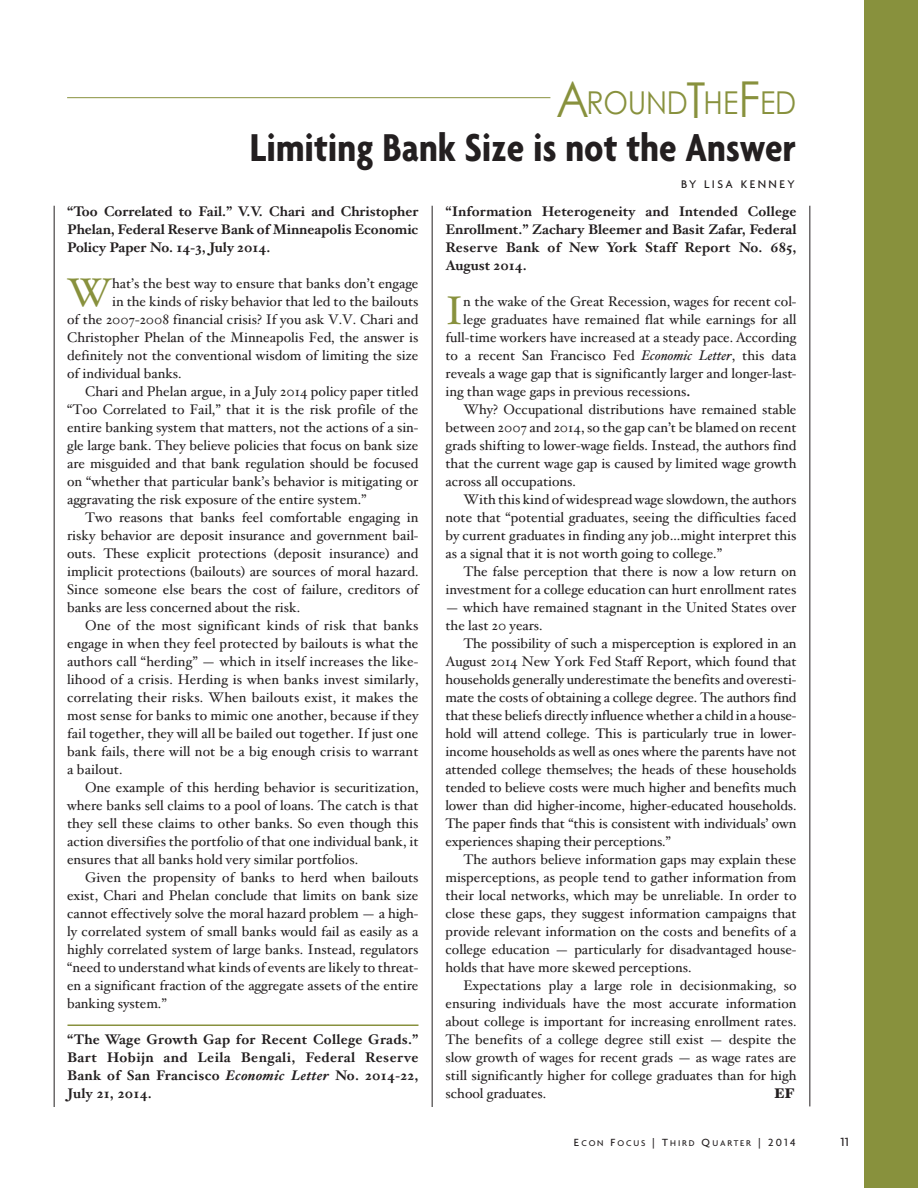
<style>
.page{position:relative;width:918px;height:1188px;background:#fff}
.page>*{position:absolute;margin:0;border:0;box-sizing:border-box;transform-origin:0 0}
.t1{font:700 condensed 42px "Agenda";color:#231f20}
.Body_Copy{font:40.05px "Hoefler Text";color:#88913d}
.t2{font:31.5px "Century Gothic";letter-spacing:-.01em;color:#88913d;scale:.9 1}
.Body_Copy_w_indent{font:13.95px/18px "Hoefler Text";color:#231f20;text-align:justify}
.Body_Copy-2{font:13.95px "Hoefler Text";color:#231f20}
.Body_Copy-3{font:700 13.95px/18px "Hoefler Text";color:#231f20;text-align:justify}
.Body_Copy_w_indent-2{font:900 13.95px "Hoefler Text";color:#231f20}
.t3{font:500 12.75px "Agenda";color:#231f20}
.t4{font:500 12px "Agenda";letter-spacing:.2em;color:#231f20}
.t5{font:500 9px "Agenda";letter-spacing:.2em;color:#231f20}
.s1{font-size:49.5px}
.s2{font-style:italic}
.s3{font-weight:700}
.s4{font-size:11.25px}
</style>
<div class="page">
<hr style="left:54px;top:206px;width:1px;height:901px;background:#231f20">
<hr style="left:432px;top:206px;width:1px;height:901px;background:#231f20">
<hr style="left:809px;top:206px;width:1px;height:900px;background:#231f20">
<div style="left:864px;top:0;width:54px;height:1188px;background:#88913d"></div>
<hr style="left:67px;top:97px;width:483px;height:1px;background:#88913d">
<hr style="left:68px;top:1025px;width:350px;height:1px;background:#88913d">
<p class="t2" style="left:556px;top:83px;width:268px"><span class="s1">A</span>ROUND<span class="s1">T</span>HE<span class="s1">F</span>ED</p>
<p class="t1" style="left:250px;top:123px;width:548px">Limiting Bank Size is not the Answer</p>
<p class="Body_Copy-3" style="left:67px;top:203px;width:353px">“Too Correlated to Fail.” V.V. Chari and Christopher Phelan, Federal Reserve Bank of Minneapolis Economic Policy Paper No. 14-3, July 2014.</p>
<p class="Body_Copy" style="left:67px;top:269px;width:47px">W</p>
<p class="Body_Copy-2" style="left:112px;top:275px;width:308px">hat’s the best way to ensure that banks don’t engage</p>
<p class="Body_Copy-2" style="left:112px;top:293px;width:308px">in the kinds of risky behavior that led to the bailouts</p>
<p class="Body_Copy-2" style="left:67px;top:311px;width:353px">of the 2007-2008 financial crisis? If you ask V.V. Chari and</p>
<p class="Body_Copy-2" style="left:67px;top:329px;width:353px">Christopher Phelan of the Minneapolis Fed, the answer is</p>
<p class="Body_Copy-2" style="left:67px;top:347px;width:353px">definitely not the conventional wisdom of limiting the size</p>
<p class="Body_Copy-2" style="left:67px;top:365px;width:116px">of individual banks.</p>
<p class="Body_Copy_w_indent" style="left:67px;top:383px;width:353px;text-indent:18px">Chari and Phelan argue, in a July 2014 policy paper titled “Too Correlated to Fail,” that it is the risk profile of the entire banking system that matters, not the actions of a sin&shy;gle large bank. They believe policies that focus on bank size are misguided and that bank regulation should be focused on “whether that particular bank’s behavior is mitigating or aggravating the risk exposure of the entire system.”</p>
<p class="Body_Copy_w_indent" style="left:67px;top:509px;width:353px;text-indent:18px">Two reasons that banks feel comfortable engaging in risky behavior are deposit insurance and government bail&shy;outs. These explicit protections (deposit insurance) and implicit protections (bailouts) are sources of moral hazard.<br>Since someone else bears the cost of failure, creditors of banks are less concerned about the risk.</p>
<p class="Body_Copy_w_indent" style="left:67px;top:617px;width:353px;text-indent:18px">One of the most significant kinds of risk that banks engage in when they feel protected by bailouts is what the authors call “herding” — which in itself increases the like&shy;lihood of a crisis. Herding is when banks invest similarly, correlating their risks. When bailouts exist, it makes the most sense for banks to mimic one another, because if they fail together, they will all be bailed out together. If just one bank fails, there will not be a big enough crisis to warrant a bailout.</p>
<p class="Body_Copy_w_indent" style="left:67px;top:779px;width:353px;text-indent:18px">One example of this herding behavior is securitization, where banks sell claims to a pool of loans. The catch is that they sell these claims to other banks. So even though this action diversifies the portfolio of that one individual bank, it ensures that all banks hold very similar portfolios.</p>
<p class="Body_Copy_w_indent" style="left:67px;top:869px;width:353px;text-indent:18px">Given the propensity of banks to herd when bailouts exist, Chari and Phelan conclude that limits on bank size cannot effectively solve the moral hazard problem — a high&shy;ly correlated system of small banks would fail as easily as a highly correlated system of large banks. Instead, regulators “need to understand what kinds of events are likely to threat&shy;en a significant fraction of the aggregate assets of the entire banking system.”</p>
<p class="Body_Copy-3" style="left:67px;top:1031px;width:353px">“The Wage Growth Gap for Recent College Grads.” Bart Hobijn and Leila Bengali, Federal Reserve Bank of San Francisco <span class="s2">Economic Letter</span> No. 2014-22, July 21, 2014.</p>
<p class="t4" style="left:681px;top:177px;width:115px">BY LISA KENNEY</p>
<p class="Body_Copy-3" style="left:446px;top:203px;width:353px">“Information Heterogeneity and Intended College Enrollment.” Zachary Bleemer and Basit Zafar, Federal Reserve Bank of New York Staff Report No. 685, August 2014.</p>
<p class="Body_Copy" style="left:446px;top:287px;width:19px">I</p>
<p class="Body_Copy-2" style="left:463px;top:293px;width:335px">n the wake of the Great Recession, wages for recent col-</p>
<p class="Body_Copy-2" style="left:463px;top:311px;width:335px">lege graduates have remained flat while earnings for all</p>
<p class="Body_Copy-2" style="left:446px;top:329px;width:353px">full-time workers have increased at a steady pace. According</p>
<p class="Body_Copy-2" style="left:446px;top:347px;width:353px">to a recent San Francisco Fed <span class="s2">Economic Letter</span>, this data</p>
<p class="Body_Copy-2" style="left:446px;top:365px;width:353px">reveals a wage gap that is significantly larger and longer-last-</p>
<p class="Body_Copy-2" style="left:446px;top:383px;width:246px">ing than wage gaps in previous recessions<span class="s3">.</span></p>
<p class="Body_Copy_w_indent" style="left:446px;top:401px;width:353px;text-indent:18px">Why? Occupational distributions have remained stable between 2007 and 2014, so the gap can’t be blamed on recent grads shifting to lower-wage fields. Instead, the authors find that the current wage gap is caused by limited wage growth across all occupations.</p>
<p class="Body_Copy_w_indent" style="left:446px;top:491px;width:353px;text-indent:18px">With this kind of widespread wage slowdown, the authors note that “potential graduates, seeing the difficulties faced by current graduates in finding any job…might interpret this as a signal that it is not worth going to college.”</p>
<p class="Body_Copy_w_indent" style="left:446px;top:563px;width:353px;text-align:right">The false perception that there is now a low return on investment for a college education can hurt enrollment rates</p>
<p class="Body_Copy_w_indent" style="left:446px;top:599px;width:353px">— which have remained stagnant in the United States over the last 20 years.</p>
<p class="Body_Copy_w_indent" style="left:446px;top:635px;width:353px;text-indent:18px">The possibility of such a misperception is explored in an August 2014 New York Fed Staff Report, which found that households generally underestimate the benefits and overesti&shy;mate the costs of obtaining a college degree. The authors find that these beliefs directly influence whether a child in a house&shy;hold will attend college. This is particularly true in lower&shy;income households as well as ones where the parents have not attended college themselves; the heads of these households tended to believe costs were much higher and benefits much lower than did higher-income, higher-educated households.<br>The paper finds that “this is consistent with individuals’ own experiences shaping their perceptions.”</p>
<p class="Body_Copy_w_indent" style="left:446px;top:851px;width:353px;text-indent:18px">The authors believe information gaps may explain these misperceptions, as people tend to gather information from their local networks, which may be unreliable. In order to close these gaps, they suggest information campaigns that provide relevant information on the costs and benefits of a college education — particularly for disadvantaged house&shy;holds that have more skewed perceptions.</p>
<p class="Body_Copy_w_indent" style="left:446px;top:977px;width:353px;text-indent:18px">Expectations play a large role in decisionmaking, so ensuring individuals have the most accurate information about college is important for increasing enrollment rates.<br>The benefits of a college degree still exist — despite the slow growth of wages for recent grads — as wage rates are still significantly higher for college graduates than for high school graduates.</p>
<p class="Body_Copy_w_indent-2" style="left:774px;top:1085px;width:22px">EF</p>
<p class="t5" style="left:574px;top:1138px;width:223px"><span class="s4">E</span>CON <span class="s4">F</span>OCUS <span class="s4">|</span> <span class="s4">T</span>HIRD <span class="s4">Q</span>UARTER <span class="s4">| 2014</span></p>
<p class="t3" style="left:841px;top:1134px;width:10px">11</p>
</div>
